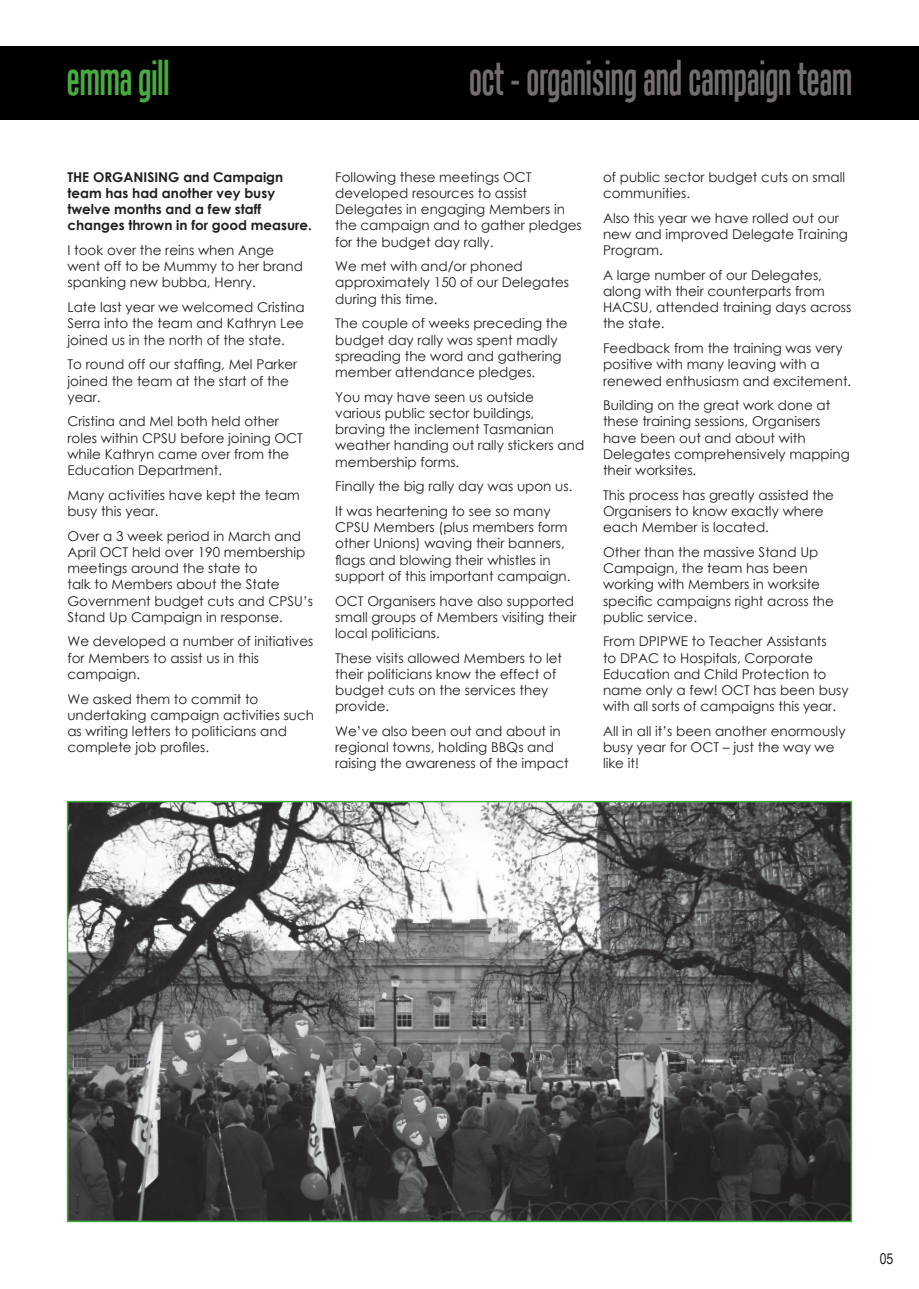
<style>
.page{position:relative;width:919px;height:1289px;background:#fff}
.page>*{position:absolute;margin:0;border:0;box-sizing:border-box;transform-origin:0 0}
.t1{font:48px "Tandelle";color:#736d6d}
.t2{font:48px "Tandelle";color:#4aaa42}
.t3{font:15px "Arial Narrow";color:#231f20}
.t4{font:13.5px/16.2px "Century Gothic";color:#231f20}
.t5{font:700 13.5px/16.2px "Century Gothic";color:#231f20}
</style>
<div class="page">
<div style="left:0;top:47px;width:918px;height:73px;background:#000"></div>
<img style="left:70px;top:803px;width:779px;height:416px">
<div style="left:67px;top:800px;width:785px;height:422px;border:2px solid #4aaa42"></div>
<p class="t2" style="left:67px;top:51px;width:104px">emma gill</p>
<p class="t1" style="left:469px;top:51px;width:384px">oct - organising and campaign team</p>
<p class="t5" style="left:67px;top:168px;width:246px">THE ORGANISING and Campaign team has had another vey busy twelve months and a few staff changes thrown in for good measure.</p>
<p class="t4" style="left:67px;top:242px;width:237px">I took over the reins when Ange went off to be Mummy to her brand spanking new bubba, Henry.</p>
<p class="t4" style="left:67px;top:299px;width:239px;text-align:justify">Late last year we welcomed Cristina Serra into the team and Kathryn Lee joined us in the north of the state.</p>
<p class="t4" style="left:67px;top:356px;width:231px">To round off our staffing, Mel Parker joined the team at the start of the year.</p>
<p class="t4" style="left:67px;top:413px;width:237px">Cristina and Mel both held other roles within CPSU before joining OCT while Kathryn came over from the<br>Education Department.</p>
<p class="t4" style="left:67px;top:486px;width:234px">Many activities have kept the team busy this year.</p>
<p class="t4" style="left:67px;top:527px;width:247px">Over a 3 week period in March and<br>April OCT held over 190 membership meetings around the state to<br>talk to Members about the State<br>Government budget cuts and CPSU’s<br>Stand Up Campaign in response.</p>
<p class="t4" style="left:67px;top:633px;width:247px">We developed a number of initiatives for Members to assist us in this campaign.</p>
<p class="t4" style="left:67px;top:690px;width:248px">We asked them to commit to undertaking campaign activities such as writing letters to politicians and complete job profiles.</p>
<p class="t4" style="left:335px;top:168px;width:248px">Following these meetings OCT developed resources to assist<br>Delegates in engaging Members in the campaign and to gather pledges for the budget day rally.</p>
<p class="t4" style="left:335px;top:258px;width:235px">We met with and/or phoned approximately 150 of our Delegates during this time.</p>
<p class="t4" style="left:335px;top:315px;width:234px">The couple of weeks preceding the budget day rally was spent madly spreading the word and gathering member attendance pledges.</p>
<p class="t4" style="left:335px;top:388px;width:250px">You may have seen us outside<br>various public sector buildings, braving the inclement Tasmanian weather handing out rally stickers and membership forms.</p>
<p class="t4" style="left:335px;top:478px;width:239px">Finally the big rally day was upon us.</p>
<p class="t4" style="left:335px;top:503px;width:237px">It was heartening to see so many CPSU Members (plus members form other Unions) waving their banners, flags and blowing their whistles in support of this important campaign.</p>
<p class="t4" style="left:335px;top:592px;width:243px">OCT Organisers have also supported small groups of Members visiting their local politicians.</p>
<p class="t4" style="left:335px;top:649px;width:228px">These visits allowed Members to let their politicians know the effect of budget cuts on the services they provide.</p>
<p class="t4" style="left:335px;top:722px;width:235px">We’ve also been out and about in regional towns, holding BBQs and raising the awareness of the impact</p>
<p class="t4" style="left:603px;top:168px;width:243px">of public sector budget cuts on small communities.</p>
<p class="t4" style="left:603px;top:209px;width:246px">Also this year we have rolled out our new and improved Delegate Training<br>Program.</p>
<p class="t4" style="left:603px;top:266px;width:250px">A large number of our Delegates, along with their counterparts from<br>HACSU, attended training days across the state.</p>
<p class="t4" style="left:603px;top:340px;width:250px">Feedback from the training was very positive with many leaving with a renewed enthusiasm and excitement.</p>
<p class="t4" style="left:603px;top:397px;width:248px">Building on the great work done at these training sessions, Organisers have been out and about with<br>Delegates comprehensively mapping their worksites.</p>
<p class="t4" style="left:603px;top:486px;width:232px">This process has greatly assisted the<br>Organisers to know exactly where each Member is located.</p>
<p class="t4" style="left:603px;top:543px;width:232px">Other than the massive Stand Up<br>Campaign, the team has been working with Members in worksite specific campaigns right across the public service.</p>
<p class="t4" style="left:603px;top:633px;width:247px">From DPIPWE to Teacher Assistants<br>to DPAC to Hospitals, Corporate Education and Child Protection to name only a few! OCT has been busy with all sorts of campaigns this year.</p>
<p class="t4" style="left:603px;top:722px;width:244px">All in all it’s been another enormously busy year for OCT – just the way we like it!</p>
<p class="t3" style="left:879px;top:1247px;width:15px">05</p>
</div>
